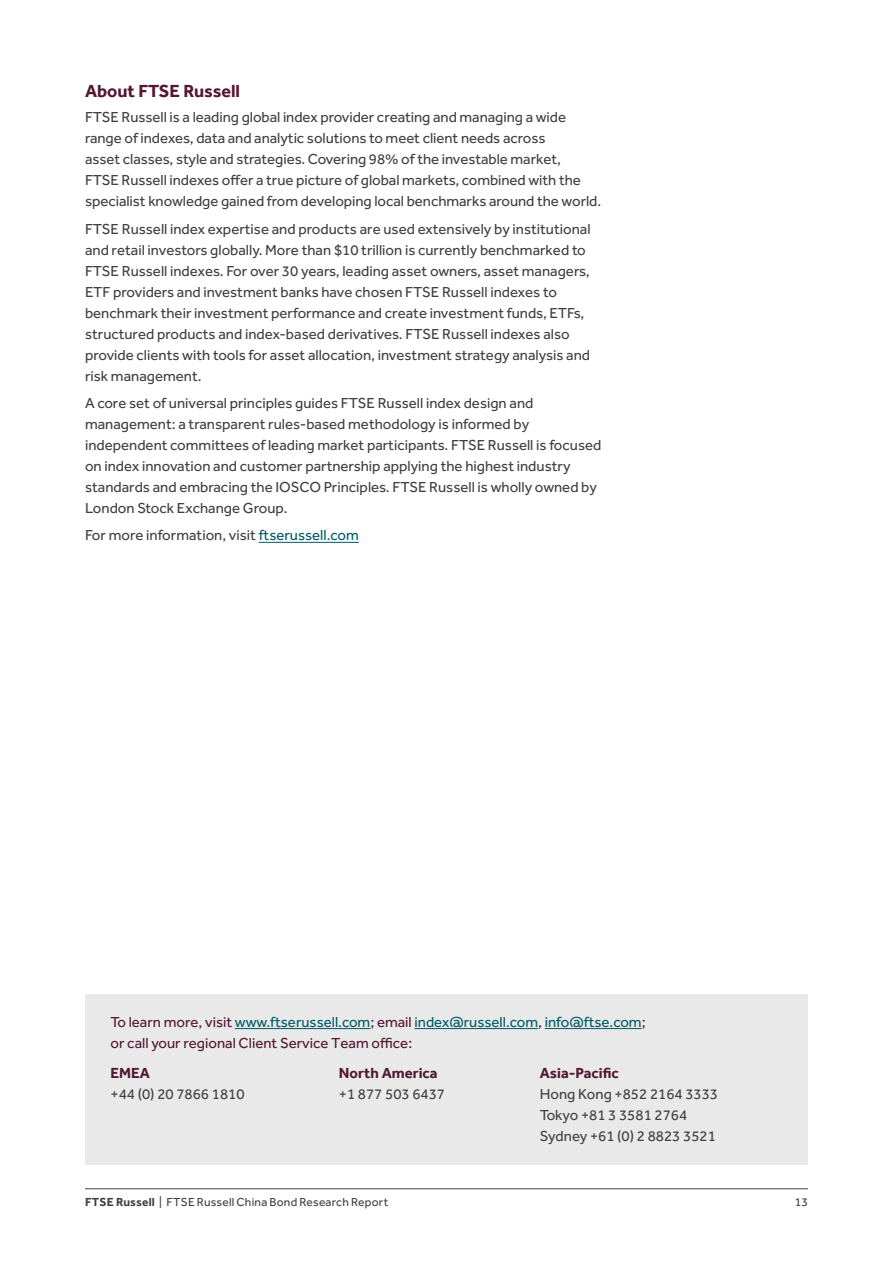
<style>
.page{position:relative;width:893px;height:1263px;background:#fff}
.page>*{position:absolute;margin:0;border:0;box-sizing:border-box;transform-origin:0 0}
.t1{font:700 18px "Effra";color:#531732}
.t2{font:15px/21px "Effra";color:#404040}
.t3{font:15px/21px "Effra";color:#531732}
.t4{font:700 15px "Effra";color:#531732}
.t5{font:12px "Effra";letter-spacing:.015em;color:#404040}
.s1{color:#005b67}
.s2{font-weight:700}
</style>
<div class="page">
<hr style="left:85px;top:1188px;width:723px;height:1px;background:#404040">
<hr style="left:259px;top:542px;width:100px;height:1px;background:#005b67">
<div style="left:85px;top:994px;width:723px;height:170px;background:#e9e9e9"></div>
<hr style="left:235px;top:1028px;width:135px;height:1px;background:#005b67">
<hr style="left:415px;top:1028px;width:123px;height:1px;background:#005b67">
<hr style="left:545px;top:1028px;width:97px;height:1px;background:#005b67">
<p class="t1" style="left:85px;top:80px;width:157px">About FTSE Russell</p>
<p class="t2" style="left:85px;top:107px;width:518px">FTSE Russell is a leading global index provider creating and managing a wide range of indexes, data and analytic solutions to meet client needs across<br>asset classes, style and strategies. Covering 98% of the investable market,<br>FTSE Russell indexes offer a true picture of global markets, combined with the specialist knowledge gained from developing local benchmarks around the world.</p>
<p class="t2" style="left:85px;top:218px;width:507px">FTSE Russell index expertise and products are used extensively by institutional and retail investors globally. More than $10 trillion is currently benchmarked to FTSE Russell indexes. For over 30 years, leading asset owners, asset managers, ETF providers and investment banks have chosen FTSE Russell indexes to benchmark their investment performance and create investment funds, ETFs, structured products and index-based derivatives. FTSE Russell indexes also provide clients with tools for asset allocation, investment strategy analysis and risk management.</p>
<p class="t2" style="left:85px;top:392px;width:518px">A core set of universal principles guides FTSE Russell index design and management: a transparent rules-based methodology is informed by independent committees of leading market participants. FTSE Russell is focused on index innovation and customer partnership applying the highest industry standards and embracing the IOSCO Principles. FTSE Russell is wholly owned by London Stock Exchange Group.</p>
<p class="t2" style="left:85px;top:525px;width:275px">For more information, visit <span class="s1">ftserussell.com</span></p>
<p class="t3" style="left:111px;top:1011px;width:537px">To learn more, visit <span class="s1">www.ftserussell.com</span>; email <span class="s1">index@russell.com</span>, <span class="s1">info@ftse.com</span>; or call your regional Client Service Team office:</p>
<p class="t4" style="left:111px;top:1064px;width:41px">EMEA</p>
<p class="t2" style="left:111px;top:1083px;width:136px">+44 (0) 20 7866 1810</p>
<p class="t4" style="left:540px;top:1064px;width:80px">Asia-Pacific</p>
<p class="t2" style="left:540px;top:1083px;width:180px">Hong Kong +852 2164 3333<br>Tokyo +81 3 3581 2764<br>Sydney +61 (0) 2 8823 3521</p>
<p class="t4" style="left:339px;top:1064px;width:100px">North America</p>
<p class="t2" style="left:339px;top:1083px;width:108px">+1 877 503 6437</p>
<p class="t5" style="left:85px;top:1195px;width:305px"><span class="s2">FTSE Russell</span> | FTSE Russell China Bond Research Report</p>
<p class="t5" style="left:795px;top:1195px;width:15px">13</p>
</div>
